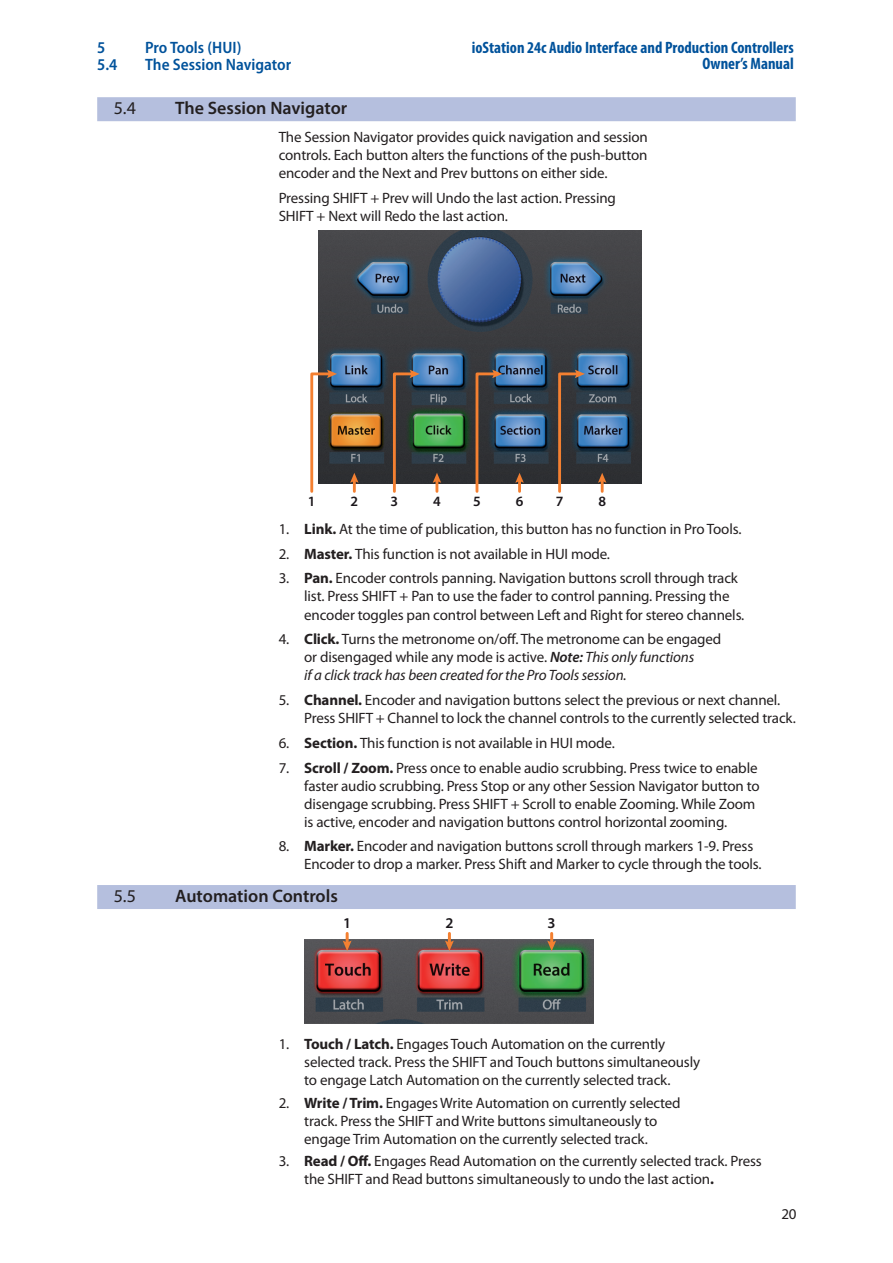
<style>
.page{position:relative;width:893px;height:1263px;background:#fff}
.page>*{position:absolute;margin:0;border:0;box-sizing:border-box;transform-origin:0 0}
.t1{font:600 18px "Myriad Pro";color:#231f20}
.t2{font:18px "Myriad Pro";color:#231f20}
.t3{font:700 condensed 16.5px/16.5px "Myriad Pro";color:#01529b;text-align:right}
.t4{font:600 semi-condensed 16.5px "Myriad Pro";color:#01529b}
.t5{font:15px/18px "Myriad Pro";letter-spacing:-.01em;color:#231f20}
.t6{font:600 15px "Myriad Pro";color:#1a161a}
.t7{font:600 14.25px "Myriad Pro";color:#1a161a}
.s1{font-weight:700}
.s2{font-weight:600;font-style:italic}
.s3{font-style:italic}
</style>
<div class="page">
<div style="left:97px;top:97px;width:699px;height:24px;background:#b5bfde"></div>
<div style="left:97px;top:885px;width:699px;height:24px;background:#b5bfde"></div>
<img style="left:318px;top:231px;width:324px;height:252px">
<svg style="left:350px;top:473px;width:9px;height:18px"></svg>
<svg style="left:310px;top:370px;width:27px;height:123px"></svg>
<svg style="left:433px;top:473px;width:8px;height:18px"></svg>
<svg style="left:391px;top:370px;width:29px;height:123px;background:#545247"></svg>
<svg style="left:515px;top:473px;width:9px;height:18px"></svg>
<svg style="left:474px;top:370px;width:28px;height:123px;background:#554f4f"></svg>
<svg style="left:598px;top:473px;width:8px;height:18px"></svg>
<svg style="left:557px;top:370px;width:28px;height:123px;background:#555050"></svg>
<img style="left:304px;top:939px;width:290px;height:84px">
<svg style="left:547px;top:933px;width:9px;height:18px"></svg>
<svg style="left:445px;top:933px;width:9px;height:18px"></svg>
<svg style="left:343px;top:933px;width:9px;height:18px"></svg>
<p class="t4" style="left:97px;top:38px;width:10px">5</p>
<p class="t4" style="left:145px;top:38px;width:98px">Pro Tools (HUI)</p>
<p class="t4" style="left:97px;top:54px;width:22px">5.4</p>
<p class="t4" style="left:145px;top:54px;width:148px">The Session Navigator</p>
<p class="t3" style="left:472px;top:39px;width:323px">ioStation 24c Audio Interface and Production Controllers<br>Owner’s Manual</p>
<p class="t2" style="left:114px;top:99px;width:24px">5.4</p>
<p class="t1" style="left:175px;top:97px;width:174px">The Session Navigator</p>
<p class="t5" style="left:279px;top:128px;width:371px;text-align:justify">The Session Navigator provides quick navigation and session controls. Each button alters the functions of the push-button encoder and the Next and Prev buttons on either side.</p>
<p class="t5" style="left:279px;top:189px;width:339px">Pressing SHIFT + Prev will Undo the last action. Pressing<br>SHIFT + Next will Redo the last action.</p>
<p class="t7" style="left:308px;top:492px;width:9px">1</p>
<p class="t7" style="left:350px;top:492px;width:9px">2</p>
<p class="t7" style="left:391px;top:492px;width:9px">3</p>
<p class="t7" style="left:433px;top:492px;width:9px">4</p>
<p class="t7" style="left:473px;top:492px;width:9px">5</p>
<p class="t7" style="left:516px;top:492px;width:9px">6</p>
<p class="t7" style="left:556px;top:492px;width:9px">7</p>
<p class="t7" style="left:598px;top:492px;width:9px">8</p>
<p class="t5" style="left:279px;top:520px;width:464px">1. <span class="s1">Link.</span> At the time of publication, this button has no function in Pro Tools.</p>
<p class="t5" style="left:279px;top:545px;width:333px">2. <span class="s1">Master.</span> This function is not available in HUI mode.</p>
<p class="t5" style="left:304px;top:570px;width:442px;text-indent:-26px">3. <span class="s1">Pan.</span> Encoder controls panning. Navigation buttons scroll through track list. Press SHIFT + Pan to use the fader to control panning. Pressing the encoder toggles pan control between Left and Right for stereo channels.</p>
<p class="t5" style="left:304px;top:630px;width:419px;text-indent:-26px">4. <span class="s1">Click.</span> Turns the metronome on/off. The metronome can be engaged or disengaged while any mode is active. <span class="s2">Note:</span> <span class="s3">This only functions<br>if a click track has been created for the Pro Tools session.</span></p>
<p class="t5" style="left:304px;top:691px;width:493px;text-indent:-26px">5. <span class="s1">Channel.</span> Encoder and navigation buttons select the previous or next channel.<br>Press SHIFT + Channel to lock the channel controls to the currently selected track.</p>
<p class="t5" style="left:279px;top:734px;width:338px">6. <span class="s1">Section.</span> This function is not available in HUI mode.</p>
<p class="t5" style="left:304px;top:759px;width:457px;text-indent:-26px">7. <span class="s1">Scroll / Zoom.</span> Press once to enable audio scrubbing. Press twice to enable faster audio scrubbing. Press Stop or any other Session Navigator button to disengage scrubbing. Press SHIFT + Scroll to enable Zooming. While Zoom is active, encoder and navigation buttons control horizontal zooming.</p>
<p class="t5" style="left:304px;top:837px;width:459px;text-indent:-26px">8. <span class="s1">Marker.</span> Encoder and navigation buttons scroll through markers 1-9. Press<br>Encoder to drop a marker. Press Shift and Marker to cycle through the tools.</p>
<p class="t2" style="left:114px;top:886px;width:24px">5.5</p>
<p class="t1" style="left:175px;top:885px;width:164px">Automation Controls</p>
<p class="t6" style="left:343px;top:914px;width:10px">1</p>
<p class="t6" style="left:445px;top:914px;width:10px">2</p>
<p class="t6" style="left:548px;top:914px;width:10px">3</p>
<p class="t5" style="left:304px;top:1035px;width:397px;text-indent:-26px">1. <span class="s1">Touch / Latch.</span> Engages Touch Automation on the currently selected track. Press the SHIFT and Touch buttons simultaneously to engage Latch Automation on the currently selected track.</p>
<p class="t5" style="left:279px;top:1094px;width:404px;text-align:center">2. <span class="s1">Write / Trim.</span> Engages Write Automation on currently selected track. Press the SHIFT and Write buttons simultaneously to engage Trim Automation on the currently selected track.</p>
<p class="t5" style="left:304px;top:1152px;width:459px;text-indent:-26px">3. <span class="s1">Read / Off.</span> Engages Read Automation on the currently selected track. Press the SHIFT and Read buttons simultaneously to undo the last action<span class="s1">.</span></p>
<p class="t5" style="left:781px;top:1205px;width:17px">20</p>
</div>
